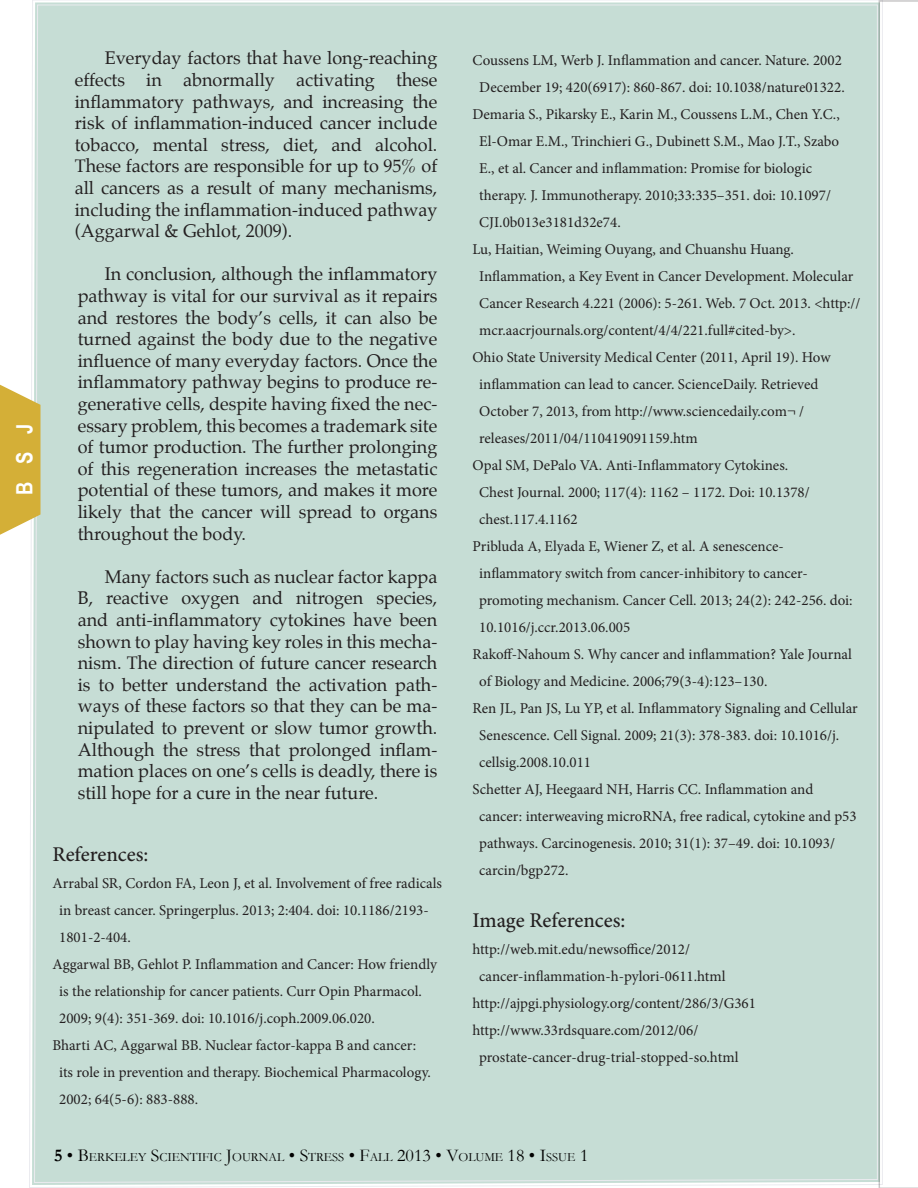
<style>
.page{position:relative;width:918px;height:1188px;background:#fff}
.page>*{position:absolute;margin:0;border:0;box-sizing:border-box;transform-origin:0 0}
.t1{font:700 22.5px "Arial Narrow";color:#fff}
.t2{font:500 21px "Minion Pro";color:#231f20}
.BSJ_Body{font:18px/21.6px "Palatino";color:#231f20;text-align:justify}
.t3{font:15px/27px "Minion Pro";color:#231f20}
.t4{font:12.6px "Garamond";color:#000}
.s1{font-weight:700;font-size:18px}
.s2{font-size:18px}
</style>
<div class="page">
<div style="left:34px;top:4px;width:844px;height:1179px;background:#c6ddd5"></div>
<svg style="left:879px;top:0;width:39px;height:1188px"></svg>
<svg style="left:0;top:378px;width:40px;height:164px"></svg>
<h1 class="t1" style="left:8px;top:495px;width:73px;rotate:-90deg">BSJ</h1>
<p class="BSJ_Body" style="left:75px;top:47px;width:364px;text-indent:30px">Everyday factors that have long-reaching effects in abnormally activating these inflammatory pathways, and increasing the risk of inflammation-induced cancer include tobacco, mental stress, diet, and alcohol.<br>These factors are responsible for up to 95% of all cancers as a result of many mechanisms, including the inflammation-induced pathway (Aggarwal &amp; Gehlot, 2009).</p>
<p class="BSJ_Body" style="left:78px;top:263px;width:361px;text-indent:27px">In conclusion, although the inflammatory pathway is vital for our survival as it repairs and restores the body’s cells, it can also be turned against the body due to the negative influence of many everyday factors. Once the inflammatory pathway begins to produce re&shy;generative cells, despite having fixed the nec&shy;essary problem, this becomes a trademark site of tumor production. The further prolonging of this regeneration increases the metastatic potential of these tumors, and makes it more likely that the cancer will spread to organs throughout the body.</p>
<p class="BSJ_Body" style="left:78px;top:566px;width:361px;text-indent:27px">Many factors such as nuclear factor kappa B, reactive oxygen and nitrogen species, and anti-inflammatory cytokines have been shown to play having key roles in this mecha&shy;nism. The direction of future cancer research is to better understand the activation path&shy;ways of these factors so that they can be ma&shy;nipulated to prevent or slow tumor growth.<br>Although the stress that prolonged inflam&shy;mation places on one’s cells is deadly, there is still hope for a cure in the near future.</p>
<p class="t2" style="left:52px;top:840px;width:97px">References:</p>
<p class="t3" style="left:59px;top:870px;width:384px;text-indent:-7px">Arrabal SR, Cordon FA, Leon J, et al. Involvement of free radicals in breast cancer. Springerplus. 2013; 2:404. doi: 10.1186/2193-<br>1801-2-404.</p>
<p class="t3" style="left:59px;top:951px;width:379px;text-indent:-7px">Aggarwal BB, Gehlot P. Inflammation and Cancer: How friendly is the relationship for cancer patients. Curr Opin Pharmacol.<br>2009; 9(4): 351-369. doi: 10.1016/j.coph.2009.06.020.</p>
<p class="t3" style="left:59px;top:1032px;width:373px;text-indent:-7px">Bharti AC, Aggarwal BB. Nuclear factor-kappa B and cancer: its role in prevention and therapy. Biochemical Pharmacology.<br>2002; 64(5-6): 883-888.</p>
<p class="t3" style="left:472px;top:47px;width:374px;text-align:center">Coussens LM, Werb J. Inflammation and cancer. Nature. 2002<br>December 19; 420(6917): 860-867. doi: 10.1038/nature01322.</p>
<p class="t3" style="left:479px;top:101px;width:362px;text-indent:-7px">Demaria S., Pikarsky E., Karin M., Coussens L.M., Chen Y.C., El-Omar E.M., Trinchieri G., Dubinett S.M., Mao J.T., Szabo E., et al. Cancer and inflammation: Promise for biologic therapy. J. Immunotherapy. 2010;33:335–351. doi: 10.1097/ CJI.0b013e3181d32e74.</p>
<p class="t3" style="left:479px;top:236px;width:383px;text-indent:-7px">Lu, Haitian, Weiming Ouyang, and Chuanshu Huang.<br>Inflammation, a Key Event in Cancer Development. Molecular Cancer Research 4.221 (2006): 5-261. Web. 7 Oct. 2013. &lt;http:// mcr.aacrjournals.org/content/4/4/221.full#cited-by&gt;.</p>
<p class="t3" style="left:479px;top:344px;width:353px;text-indent:-7px">Ohio State University Medical Center (2011, April 19). How inflammation can lead to cancer. ScienceDaily. Retrieved October 7, 2013, from http://www.sciencedaily.com¬ / releases/2011/04/110419091159.htm</p>
<p class="t3" style="left:479px;top:452px;width:332px;text-indent:-7px">Opal SM, DePalo VA. Anti-Inflammatory Cytokines.<br>Chest Journal. 2000; 117(4): 1162 – 1172. Doi: 10.1378/ chest.117.4.1162</p>
<p class="t3" style="left:479px;top:533px;width:375px;text-indent:-7px">Pribluda A, Elyada E, Wiener Z, et al. A senescence&shy;inflammatory switch from cancer-inhibitory to cancer&shy;promoting mechanism. Cancer Cell. 2013; 24(2): 242-256. doi:<br>10.1016/j.ccr.2013.06.005</p>
<p class="t3" style="left:479px;top:641px;width:374px;text-indent:-7px">Rakoff-Nahoum S. Why cancer and inflammation? Yale Journal of Biology and Medicine. 2006;79(3-4):123–130.</p>
<p class="t3" style="left:479px;top:695px;width:380px;text-indent:-7px">Ren JL, Pan JS, Lu YP, et al. Inflammatory Signaling and Cellular<br>Senescence. Cell Signal. 2009; 21(3): 378-383. doi: 10.1016/j. cellsig.2008.10.011</p>
<p class="t3" style="left:479px;top:776px;width:379px;text-indent:-7px">Schetter AJ, Heegaard NH, Harris CC. Inflammation and cancer: interweaving microRNA, free radical, cytokine and p53 pathways. Carcinogenesis. 2010; 31(1): 37–49. doi: 10.1093/ carcin/bgp272.</p>
<p class="t2" style="left:472px;top:906px;width:154px">Image References:</p>
<p class="t3" style="left:472px;top:936px;width:219px">http://web.mit.edu/newsoffice/2012/</p>
<p class="t3" style="left:479px;top:963px;width:248px">cancer-inflammation-h-pylori-0611.html</p>
<p class="t3" style="left:472px;top:990px;width:285px">http://ajpgi.physiology.org/content/286/3/G361</p>
<p class="t3" style="left:472px;top:1017px;width:227px">http://www.33rdsquare.com/2012/06/</p>
<p class="t3" style="left:479px;top:1044px;width:261px">prostate-cancer-drug-trial-stopped-so.html</p>
<p class="t4" style="left:54px;top:1150px;width:536px"><span class="s1">5</span> <span class="s2">• B</span>ERKELEY <span class="s2">S</span>CIENTIFIC <span class="s2">J</span>OURNAL <span class="s2">• S</span>TRESS <span class="s2">• F</span>ALL <span class="s2">2013 • V</span>OLUME <span class="s2">18 • I</span>SSUE <span class="s2">1</span></p>
</div>
